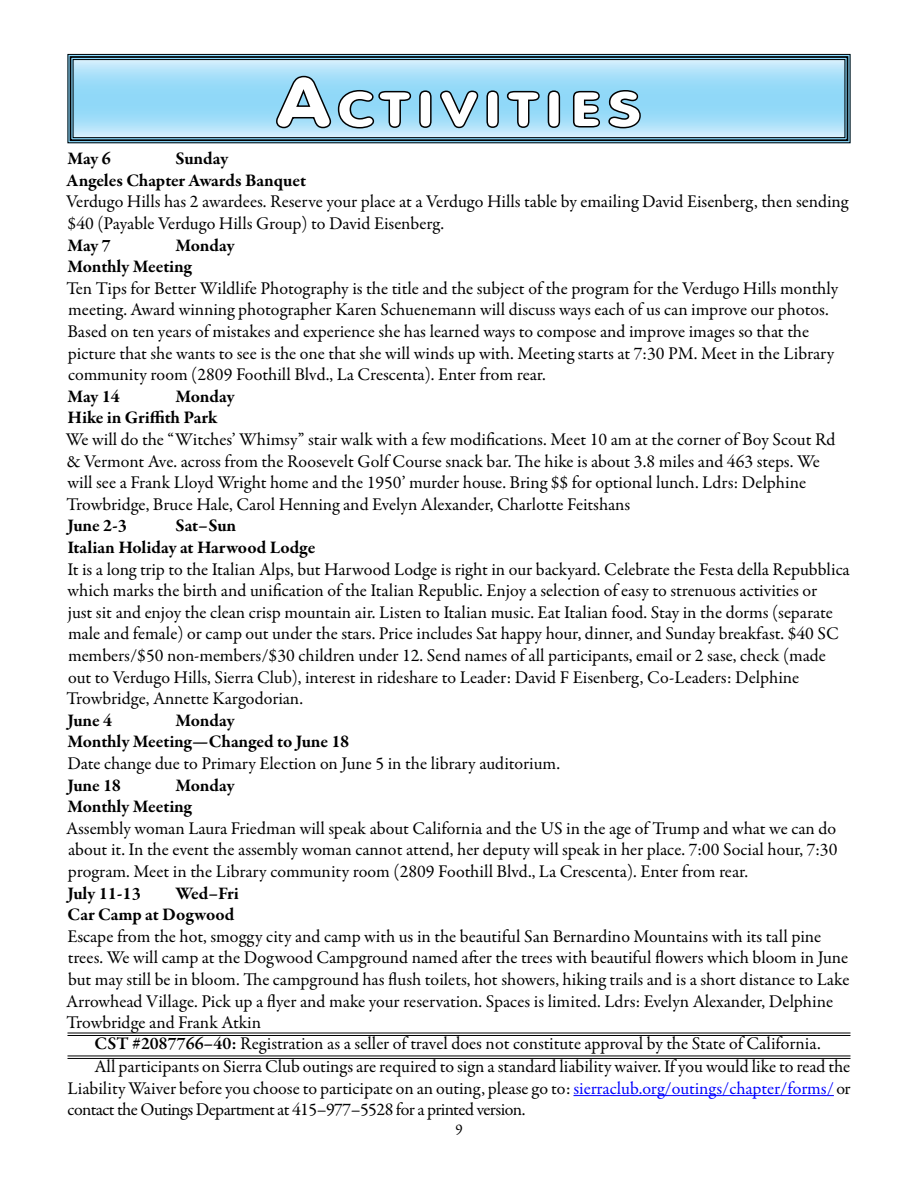
<style>
.page{position:relative;width:918px;height:1188px;background:#fff}
.page>*{position:absolute;margin:0;border:0;box-sizing:border-box;transform-origin:0 0}
.t1{font:47.25px "VAG Rounded BT";letter-spacing:.145em;color:#fff;scale:1.23 1}
.t2{font:18px/21.6px "Garamond Premr Pro";letter-spacing:-.005em;color:#000}
.t3{font:700 18px/21.6px "Garamond Premr Pro";letter-spacing:-.01em;color:#000}
.t4{font:15px "Garamond Premr Pro";color:#000}
.s1{font-size:67.5px}
.s2{color:#00f}
.s3{font-weight:600}
</style>
<div class="page">
<svg style="left:67px;top:54px;width:784px;height:90px;background:#96cae2"></svg>
<div style="left:70px;top:56px;width:778px;height:85px;border:2px solid #000"></div>
<div style="left:73px;top:59px;width:772px;height:79px;border:1px solid #000"></div>
<hr style="left:68px;top:1056px;width:783px;height:1px;background:#000">
<hr style="left:68px;top:1058px;width:783px;height:1px;background:#000">
<hr style="left:573px;top:1095px;width:261px;height:1px;background:#00f">
<hr style="left:67px;top:1033px;width:783px;height:1px;background:#000">
<hr style="left:67px;top:1035px;width:783px;height:1px;background:#000">
<h1 class="t1" style="left:278px;top:79px;width:297px"><span class="s1">A</span>CTIVITIES</h1>
<p class="t3" style="left:67px;top:148px;width:241px;text-indent:109px">Sunday<br>Angeles Chapter Awards Banquet</p>
<p class="t2" style="left:66px;top:191px;width:784px">Verdugo Hills has 2 awardees. Reserve your place at a Verdugo Hills table by emailing David Eisenberg, then sending $40 (Payable Verdugo Hills Group) to David Eisenberg.</p>
<p class="t3" style="left:67px;top:234px;width:45px">May 7</p>
<p class="t3" style="left:67px;top:148px;width:45px">May 6</p>
<p class="t3" style="left:67px;top:234px;width:169px;text-indent:108px">Monday<br>Monthly Meeting</p>
<p class="t2" style="left:66px;top:278px;width:773px">Ten Tips for Better Wildlife Photography is the title and the subject of the program for the Verdugo Hills monthly meeting. Award winning photographer Karen Schuenemann will discuss ways each of us can improve our photos.<br>Based on ten years of mistakes and experience she has learned ways to compose and improve images so that the picture that she wants to see is the one that she will winds up with. Meeting starts at 7:30 PM. Meet in the Library community room (2809 Foothill Blvd., La Crescenta). Enter from rear.</p>
<p class="t3" style="left:67px;top:386px;width:54px">May 14</p>
<p class="t3" style="left:68px;top:386px;width:169px;text-indent:108px">Monday<br>Hike in Griffith Park</p>
<p class="t2" style="left:66px;top:429px;width:771px">We will do the “Witches’ Whimsy” stair walk with a few modifications. Meet 10 am at the corner of Boy Scout Rd &amp; Vermont Ave. across from the Roosevelt Golf Course snack bar. The hike is about 3.8 miles and 463 steps. We will see a Frank Lloyd Wright home and the 1950’ murder house. Bring $$ for optional lunch. Ldrs: Delphine Trowbridge, Bruce Hale, Carol Henning and Evelyn Alexander, Charlotte Feitshans</p>
<p class="t3" style="left:67px;top:515px;width:61px">June 2-3</p>
<p class="t3" style="left:67px;top:515px;width:249px;text-indent:108px">Sat–Sun<br>Italian Holiday at Harwood Lodge</p>
<p class="t2" style="left:67px;top:559px;width:785px">It is a long trip to the Italian Alps, but Harwood Lodge is right in our backyard. Celebrate the Festa della Repubblica which marks the birth and unification of the Italian Republic. Enjoy a selection of easy to strenuous activities or<br>just sit and enjoy the clean crisp mountain air. Listen to Italian music. Eat Italian food. Stay in the dorms (separate male and female) or camp out under the stars. Price includes Sat happy hour, dinner, and Sunday breakfast. $40 SC members/$50 non-members/$30 children under 12. Send names of all participants, email or 2 sase, check (made out to Verdugo Hills, Sierra Club), interest in rideshare to Leader: David F Eisenberg, Co-Leaders: Delphine Trowbridge, Annette Kargodorian.</p>
<p class="t3" style="left:67px;top:710px;width:46px">June 4</p>
<p class="t3" style="left:68px;top:710px;width:284px;text-align:center">Monday<br>Monthly Meeting—Changed to June 18</p>
<p class="t2" style="left:67px;top:753px;width:494px">Date change due to Primary Election on June 5 in the library auditorium.</p>
<p class="t3" style="left:67px;top:774px;width:55px">June 18</p>
<p class="t3" style="left:67px;top:774px;width:169px;text-indent:108px">Monday<br>Monthly Meeting</p>
<p class="t2" style="left:66px;top:818px;width:773px;text-align:justify">Assembly woman Laura Friedman will speak about California and the US in the age of Trump and what we can do about it. In the event the assembly woman cannot attend, her deputy will speak in her place. 7:00 Social hour, 7:30 program. Meet in the Library community room (2809 Foothill Blvd., La Crescenta). Enter from rear.</p>
<p class="t3" style="left:67px;top:882px;width:75px">July 11-13</p>
<p class="t3" style="left:68px;top:882px;width:173px;text-align:right">Wed–Fri<br>Car Camp at Dogwood</p>
<p class="t2" style="left:66px;top:926px;width:785px">Escape from the hot, smoggy city and camp with us in the beautiful San Bernardino Mountains with its tall pine trees. We will camp at the Dogwood Campground named after the trees with beautiful flowers which bloom in June but may still be in bloom. The campground has flush toilets, hot showers, hiking trails and is a short distance to Lake Arrowhead Village. Pick up a flyer and make your reservation. Spaces is limited. Ldrs: Evelyn Alexander, Delphine Trowbridge and Frank Atkin</p>
<p class="t2" style="left:68px;top:1056px;width:785px;text-align:justify;text-indent:27px">All participants on Sierra Club outings are required to sign a standard liability waiver. If you would like to read the Liability Waiver before you choose to participate on an outing, please go to: <span class="s2">sierraclub.org/outings/chapter/forms/</span> or contact the Outings Department at 415–977–5528 for a printed version.</p>
<p class="t2" style="left:94px;top:1033px;width:728px"><span class="s3">CST #2087766–40:</span> Registration as a seller of travel does not constitute approval by the State of California.</p>
<p class="t4" style="left:455px;top:1120px;width:9px">9</p>
</div>
